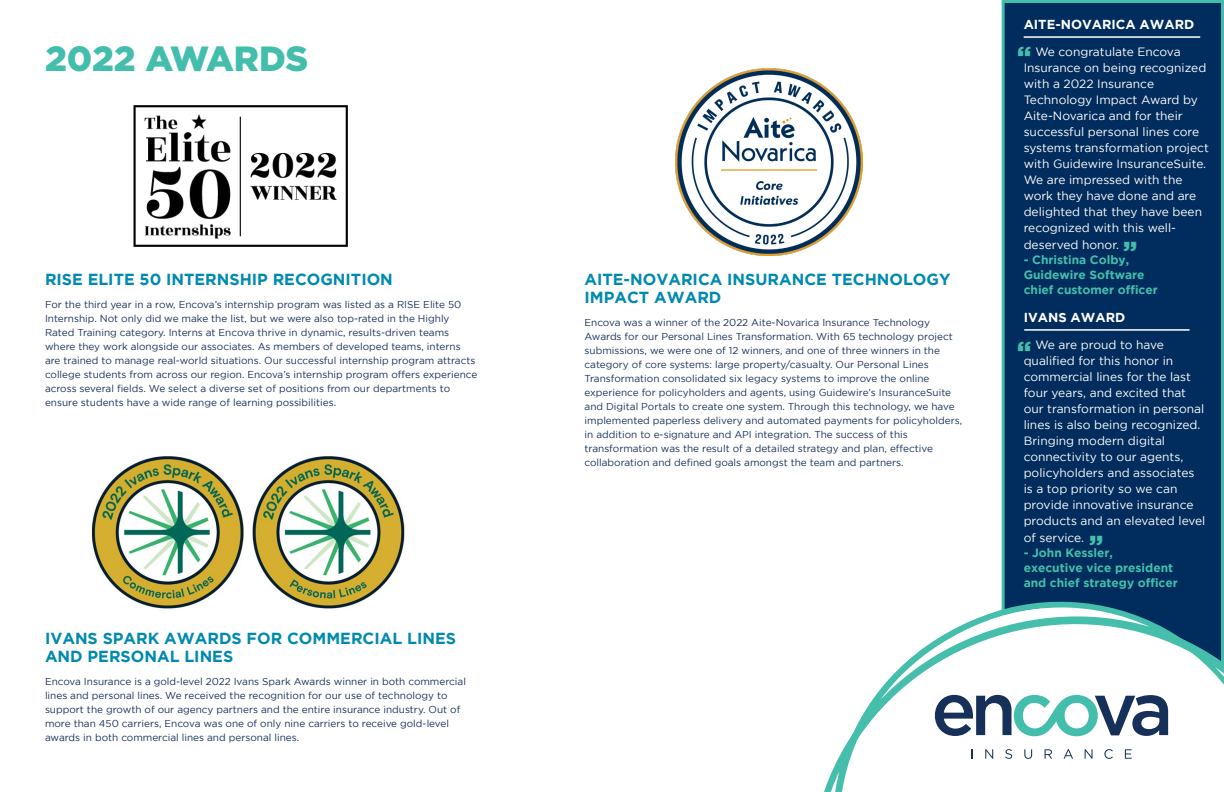
<style>
.page{position:relative;width:1224px;height:792px;background:#fff}
.page>*{position:absolute;margin:0;border:0;box-sizing:border-box;transform-origin:0 0}
.t1{font:900 35px "Gotham";letter-spacing:-.005em;color:#44beac}
.t2{font:900 26px "Gotham";color:#44beac}
.t3{font:700 16px/18px "Gotham";color:#008ab0}
.t4{font:700 13px "Gotham";color:#fff}
.t5{font:12px/16.1px "Gotham";color:#fff}
.t6{font:700 12px/15px "Gotham";color:#44beac}
.t7{font:10px/14px "Gotham";color:#183159}
</style>
<div class="page">
<div style="left:1002px;top:0;width:222px;height:600px;background:#002d5d"></div>
<svg style="left:824px;top:600px;width:400px;height:192px"></svg>
<svg style="left:935px;top:695px;width:233px;height:41px"></svg>
<svg style="left:985px;top:749px;width:8px;height:10px"></svg>
<svg style="left:1005px;top:749px;width:7px;height:10px"></svg>
<svg style="left:1024px;top:749px;width:8px;height:10px"></svg>
<svg style="left:1045px;top:749px;width:7px;height:10px"></svg>
<svg style="left:1064px;top:749px;width:9px;height:10px"></svg>
<svg style="left:1085px;top:749px;width:8px;height:10px"></svg>
<svg style="left:1104px;top:749px;width:9px;height:10px"></svg>
<svg style="left:1125px;top:749px;width:7px;height:10px"></svg>
<img style="left:133px;top:105px;width:215px;height:142px">
<img style="left:676px;top:68px;width:187px;height:187px">
<img style="left:92px;top:456px;width:313px;height:153px">
<hr style="left:1024px;top:36px;width:176px;height:2px;background:#fff">
<hr style="left:1024px;top:329px;width:166px;height:2px;background:#fff">
<h1 class="t1" style="left:45px;top:38px;width:265px">2022 AWARDS</h1>
<h3 class="t3" style="left:45px;top:270px;width:349px">RISE ELITE 50 INTERNSHIP RECOGNITION</h3>
<p class="t7" style="left:45px;top:298px;width:434px">For the third year in a row, Encova’s internship program was listed as a RISE Elite 50<br>Internship. Not only did we make the list, but we were also top-rated in the Highly Rated Training category. Interns at Encova thrive in dynamic, results-driven teams where they work alongside our associates. As members of developed teams, interns are trained to manage real-world situations. Our successful internship program attracts college students from across our region. Encova’s internship program offers experience across several fields. We select a diverse set of positions from our departments to ensure students have a wide range of learning possibilities.</p>
<h3 class="t3" style="left:45px;top:629px;width:413px">IVANS SPARK AWARDS FOR COMMERCIAL LINES<br>AND PERSONAL LINES</h3>
<p class="t7" style="left:45px;top:674px;width:422px">Encova Insurance is a gold-level 2022 Ivans Spark Awards winner in both commercial lines and personal lines. We received the recognition for our use of technology to support the growth of our agency partners and the entire insurance industry. Out of more than 450 carriers, Encova was one of only nine carriers to receive gold-level awards in both commercial lines and personal lines.</p>
<h3 class="t3" style="left:585px;top:270px;width:368px">AITE-NOVARICA INSURANCE TECHNOLOGY<br>IMPACT AWARD</h3>
<p class="t7" style="left:585px;top:315px;width:379px">Encova was a winner of the 2022 Aite-Novarica Insurance Technology Awards for our Personal Lines Transformation. With 65 technology project submissions, we were one of 12 winners, and one of three winners in the category of core systems: large property/casualty. Our Personal Lines Transformation consolidated six legacy systems to improve the online experience for policyholders and agents, using Guidewire’s InsuranceSuite and Digital Portals to create one system. Through this technology, we have implemented paperless delivery and automated payments for policyholders, in addition to e-signature and API integration. The success of this transformation was the result of a detailed strategy and plan, effective collaboration and defined goals amongst the team and partners.</p>
<h3 class="t4" style="left:1024px;top:17px;width:172px">AITE-NOVARICA AWARD</h3>
<h2 class="t2" style="left:1017px;top:41px;width:16px">“</h2>
<p class="t5" style="left:1024px;top:44px;width:187px;text-indent:12px">We congratulate Encova<br>Insurance on being recognized with a 2022 Insurance<br>Technology Impact Award by<br>Aite-Novarica and for their successful personal lines core systems transformation project with Guidewire InsuranceSuite.<br>We are impressed with the work they have done and are delighted that they have been recognized with this well&shy;deserved honor.</p>
<p class="t6" style="left:1024px;top:252px;width:136px">- Christina Colby,<br>Guidewire Software chief customer officer</p>
<h2 class="t2" style="left:1123px;top:235px;width:16px">”</h2>
<h3 class="t4" style="left:1024px;top:310px;width:103px">IVANS AWARD</h3>
<p class="t5" style="left:1024px;top:336px;width:183px;text-indent:12px">We are proud to have qualified for this honor in commercial lines for the last four years, and excited that our transformation in personal lines is also being recognized.<br>Bringing modern digital connectivity to our agents, policyholders and associates is a top priority so we can provide innovative insurance products and an elevated level of service.</p>
<p class="t6" style="left:1024px;top:545px;width:156px">- John Kessler,<br>executive vice president and chief strategy officer</p>
<h2 class="t2" style="left:1017px;top:335px;width:16px">“</h2>
<h2 class="t2" style="left:1089px;top:530px;width:16px">”</h2>
</div>
